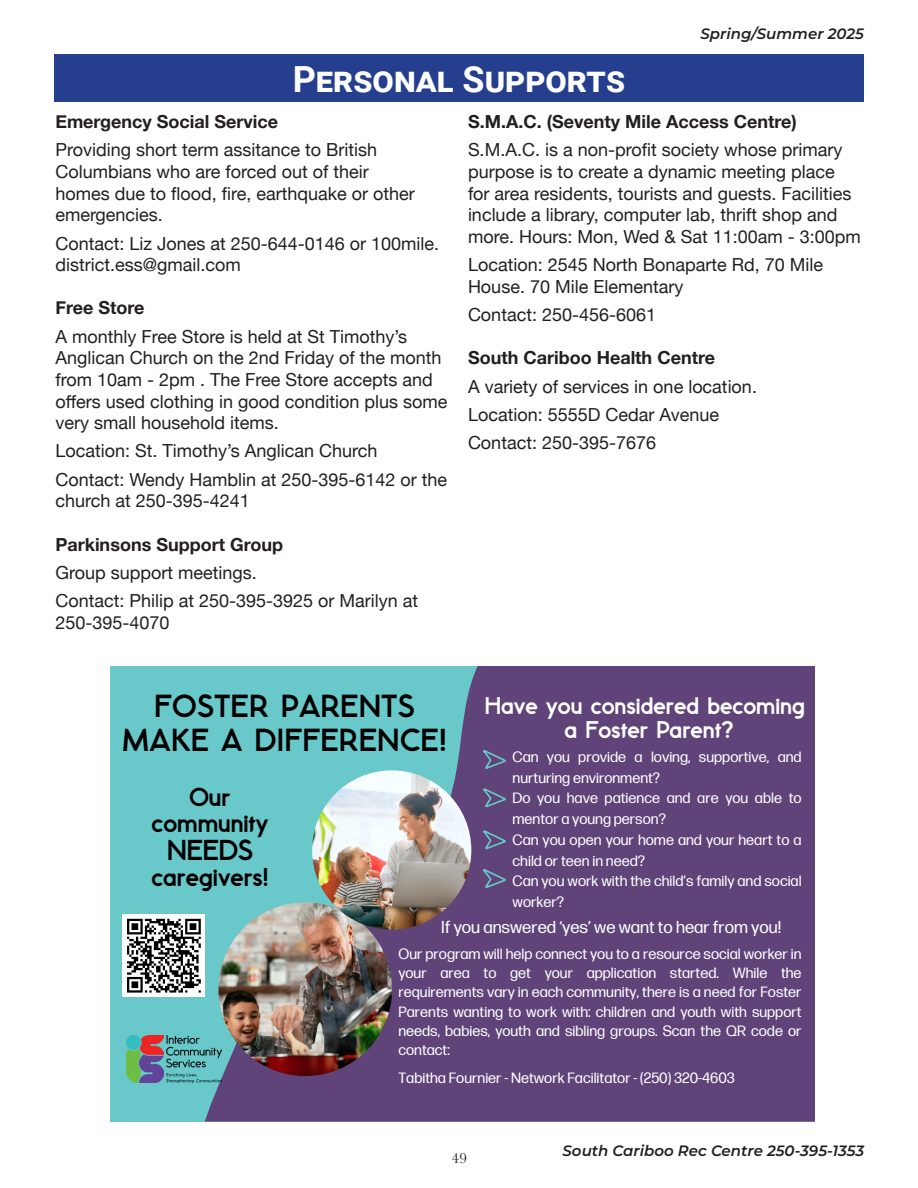
<style>
.page{position:relative;width:918px;height:1188px;background:#fff}
.page>*{position:absolute;margin:0;border:0;box-sizing:border-box;transform-origin:0 0}
.t1{font:700 36px "Roboto";color:#fff}
.t2{font:700 31.95px/34.7px "Mondapick";letter-spacing:.03em;color:#000;text-align:center}
.t3{font:700 28.8px "Mondapick";color:#000}
.t4{font:700 25.95px/25.8px "Mondapick";color:#000;text-align:center}
.t5{font:700 24.15px/24.2px "Mondapick";color:#fff;text-align:center}
.t6{font:18px/21.6px "Helvetica Neue";color:#231f20}
.t7{font:700 18px "Helvetica Neue";color:#231f20}
.t8{font:17.1px "Forma DJR Text";color:#fff}
.t9{font:italic 600 15px "Montserrat";color:#231f20}
.t10{font:15px "Baskerville";color:#231f20}
.t11{font:14.85px/20.7px "Forma DJR Text";color:#fff;text-align:justify}
</style>
<div class="page">
<div style="left:54px;top:54px;width:810px;height:48px;background:#253f8e"></div>
<div style="left:111px;top:666px;width:704px;height:456px;background:#69c8c9"></div>
<svg style="left:204px;top:666px;width:611px;height:456px;fill:#604479"></svg>
<img style="left:167px;top:1035px;width:54px;height:48px">
<img style="left:127px;top:1035px;width:37px;height:48px">
<img style="left:218px;top:902px;width:174px;height:174px;border-radius:87px">
<svg style="left:483px;top:750px;width:23px;height:19px"></svg>
<svg style="left:483px;top:788px;width:23px;height:20px"></svg>
<svg style="left:483px;top:830px;width:23px;height:20px"></svg>
<svg style="left:483px;top:869px;width:23px;height:19px"></svg>
<img style="left:312px;top:770px;width:159px;height:160px;border-radius:80px">
<div style="left:123px;top:914px;width:82px;height:83px;background:#fff"></div>
<svg style="left:127px;top:918px;width:74px;height:75px"></svg>
<p class="t1" style="left:293px;top:54px;width:334px">Personal Supports</p>
<p class="t9" style="left:700px;top:23px;width:165px">Spring/Summer 2025</p>
<p class="t7" style="left:55px;top:108px;width:224px">Emergency Social Service</p>
<p class="t6" style="left:55px;top:140px;width:361px">Providing short term assitance to British Columbians who are forced out of their homes due to flood, fire, earthquake or other emergencies.</p>
<p class="t6" style="left:55px;top:233px;width:385px">Contact: Liz Jones at 250-644-0146 or 100mile. district.ess@gmail.com</p>
<p class="t7" style="left:55px;top:294px;width:91px">Free Store</p>
<p class="t6" style="left:55px;top:327px;width:394px">A monthly Free Store is held at St Timothy’s Anglican Church on the 2nd Friday of the month from 10am - 2pm . The Free Store accepts and offers used clothing in good condition plus some very small household items.</p>
<p class="t6" style="left:55px;top:441px;width:324px">Location: St. Timothy’s Anglican Church</p>
<p class="t6" style="left:55px;top:470px;width:393px">Contact: Wendy Hamblin at 250-395-6142 or the church at 250-395-4241</p>
<p class="t7" style="left:55px;top:530px;width:229px">Parkinsons Support Group</p>
<p class="t6" style="left:55px;top:563px;width:203px">Group support meetings.</p>
<p class="t6" style="left:55px;top:591px;width:364px">Contact: Philip at 250-395-3925 or Marilyn at<br>250-395-4070</p>
<p class="t7" style="left:468px;top:108px;width:330px">S.M.A.C. (Seventy Mile Access Centre)</p>
<p class="t6" style="left:468px;top:140px;width:394px">S.M.A.C. is a non-profit society whose primary purpose is to create a dynamic meeting place for area residents, tourists and guests. Facilities include a library, computer lab, thrift shop and more. Hours: Mon, Wed &amp; Sat 11:00am - 3:00pm</p>
<p class="t6" style="left:468px;top:255px;width:357px">Location: 2545 North Bonaparte Rd, 70 Mile<br>House. 70 Mile Elementary</p>
<p class="t6" style="left:468px;top:305px;width:190px">Contact: 250-456-6061</p>
<p class="t7" style="left:468px;top:344px;width:249px">South Cariboo Health Centre</p>
<p class="t6" style="left:468px;top:377px;width:291px">A variety of services in one location.</p>
<p class="t6" style="left:468px;top:405px;width:253px">Location: 5555D Cedar Avenue</p>
<p class="t6" style="left:468px;top:433px;width:190px">Contact: 250-395-7676</p>
<p class="t2" style="left:123px;top:688px;width:325px">FOSTER PARENTS<br>MAKE A DIFFERENCE!</p>
<p class="t5" style="left:485px;top:694px;width:322px">Have you considered becoming a Foster Parent?</p>
<p class="t11" style="left:513px;top:745px;width:291px;text-align:left">Can you provide a loving, supportive, and nurturing environment?<br>Do you have patience and are you able to mentor a young person?<br>Can you open your home and your heart to a child or teen in need?<br>Can you work with the child’s family and social worker?</p>
<p class="t4" style="left:152px;top:784px;width:118px">Our community</p>
<p class="t3" style="left:167px;top:833px;width:87px">NEEDS</p>
<p class="t4" style="left:151px;top:864px;width:118px">caregivers!</p>
<p class="t8" style="left:441px;top:914px;width:342px">If you answered ʻyes’ we want to hear from you!</p>
<p class="t11" style="left:399px;top:943px;width:405px;line-height:19.4px">Our program will help connect you to a resource social worker in your area to get your application started. While the requirements vary in each community, there is a need for Foster Parents wanting to work with: children and youth with support needs, babies, youth and sibling groups. Scan the QR code or contact:</p>
<p class="t11" style="left:399px;top:1067px;width:338px">Tabitha Fournier - Network Facilitator - (250) 320-4603</p>
<p class="t10" style="left:452px;top:1149px;width:16px">49</p>
<p class="t9" style="left:563px;top:1140px;width:303px">South Cariboo Rec Centre 250-395-1353</p>
</div>
